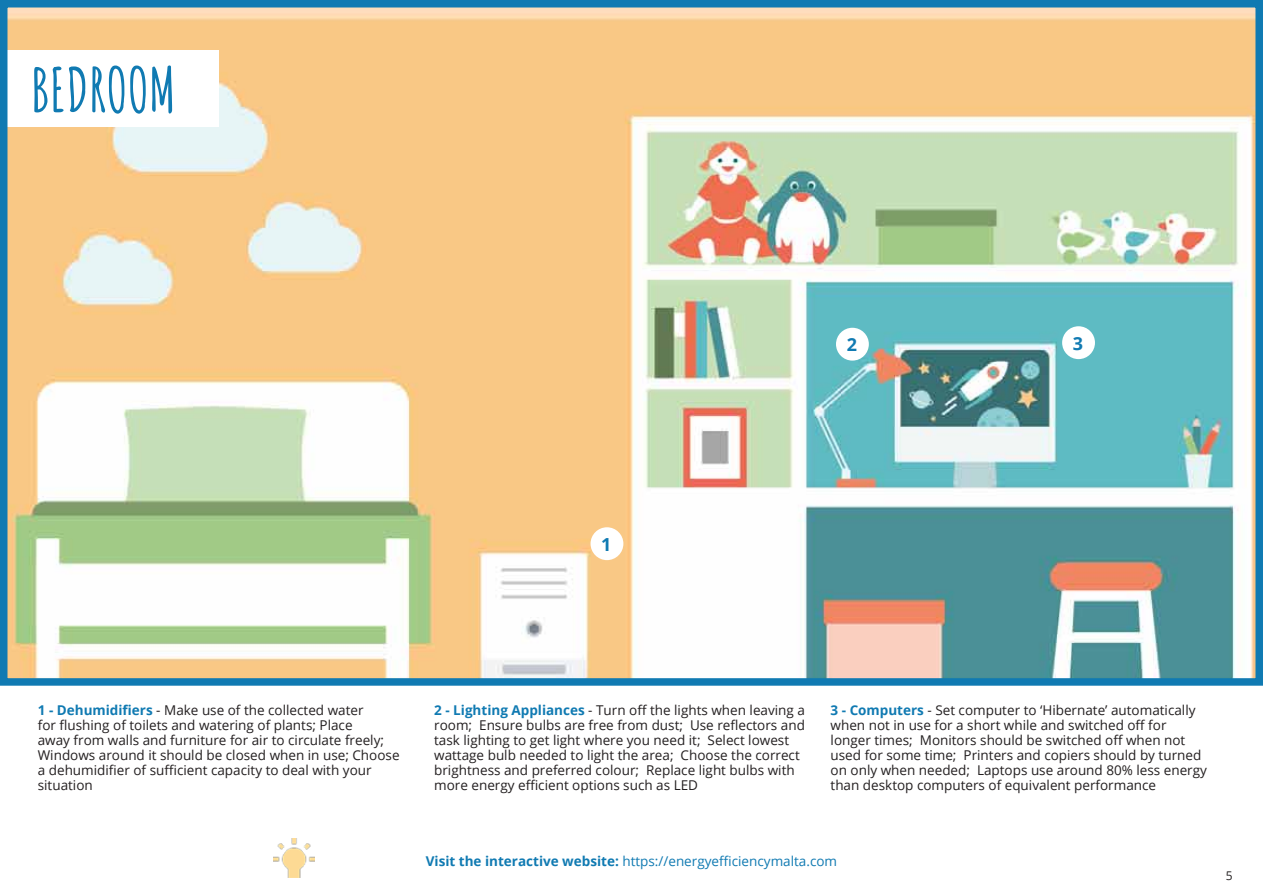
<style>
.page{position:relative;width:1263px;height:893px;background:#fff}
.page>*{position:absolute;margin:0;border:0;box-sizing:border-box;transform-origin:0 0}
.t1{font:700 60px "Amatic SC";color:#107ab2}
.t2{font:700 18px "Open Sans";color:#107ab2}
.t3{font:13.5px/15px "Open Sans";color:#231f20}
.t4{font:13.5px "Open Sans";color:#107ab2}
.t5{font:12px "Open Sans";color:#231f20}
.s1{font-weight:700;color:#107ab2}
.s2{font-weight:700}
</style>
<div class="page">
<img style="left:9px;top:9px;width:1245px;height:668px">
<div style="left:0;top:50px;width:219px;height:76px;background:#fff"></div>
<div style="left:590px;top:527px;width:33px;height:33px;background:#fff;border-radius:50%"></div>
<div style="left:836px;top:328px;width:33px;height:33px;background:#fff;border-radius:50%"></div>
<div style="left:1062px;top:326px;width:33px;height:33px;background:#fff;border-radius:50%"></div>
<div style="left:0;top:0;width:1263px;height:686px;border:8px solid #107ab2"></div>
<img style="left:274px;top:839px;width:41px;height:39px">
<h1 class="t1" style="left:31px;top:44px;width:147px">BEDROOM</h1>
<h2 class="t2" style="left:847px;top:332px;width:12px">2</h2>
<h2 class="t2" style="left:1073px;top:330px;width:12px">3</h2>
<h2 class="t2" style="left:601px;top:531px;width:12px">1</h2>
<p class="t3" style="left:38px;top:703px;width:363px"><span class="s1">1 - Dehumidifiers</span> - Make use of the collected water<br>for flushing of toilets and watering of plants; Place<br>away from walls and furniture for air to circulate freely; Windows around it should be closed when in use; Choose a dehumidifier of sufficient capacity to deal with your situation</p>
<p class="t3" style="left:434px;top:703px;width:372px"><span class="s1">2 - Lighting Appliances</span> - Turn off the lights when leaving a room; Ensure bulbs are free from dust; Use reflectors and task lighting to get light where you need it; Select lowest wattage bulb needed to light the area; Choose the correct brightness and preferred colour; Replace light bulbs with more energy efficient options such as LED</p>
<p class="t3" style="left:830px;top:703px;width:378px"><span class="s1">3 - Computers</span> - Set computer to ‘Hibernate’ automatically when not in use for a short while and switched off for longer times; Monitors should be switched off when not used for some time; Printers and copiers should by turned on only when needed; Laptops use around 80% less energy than desktop computers of equivalent performance</p>
<p class="t4" style="left:426px;top:852px;width:413px"><span class="s2">Visit the interactive website:</span> https://energyefficiencymalta.com</p>
<p class="t5" style="left:1226px;top:868px;width:8px">5</p>
</div>
